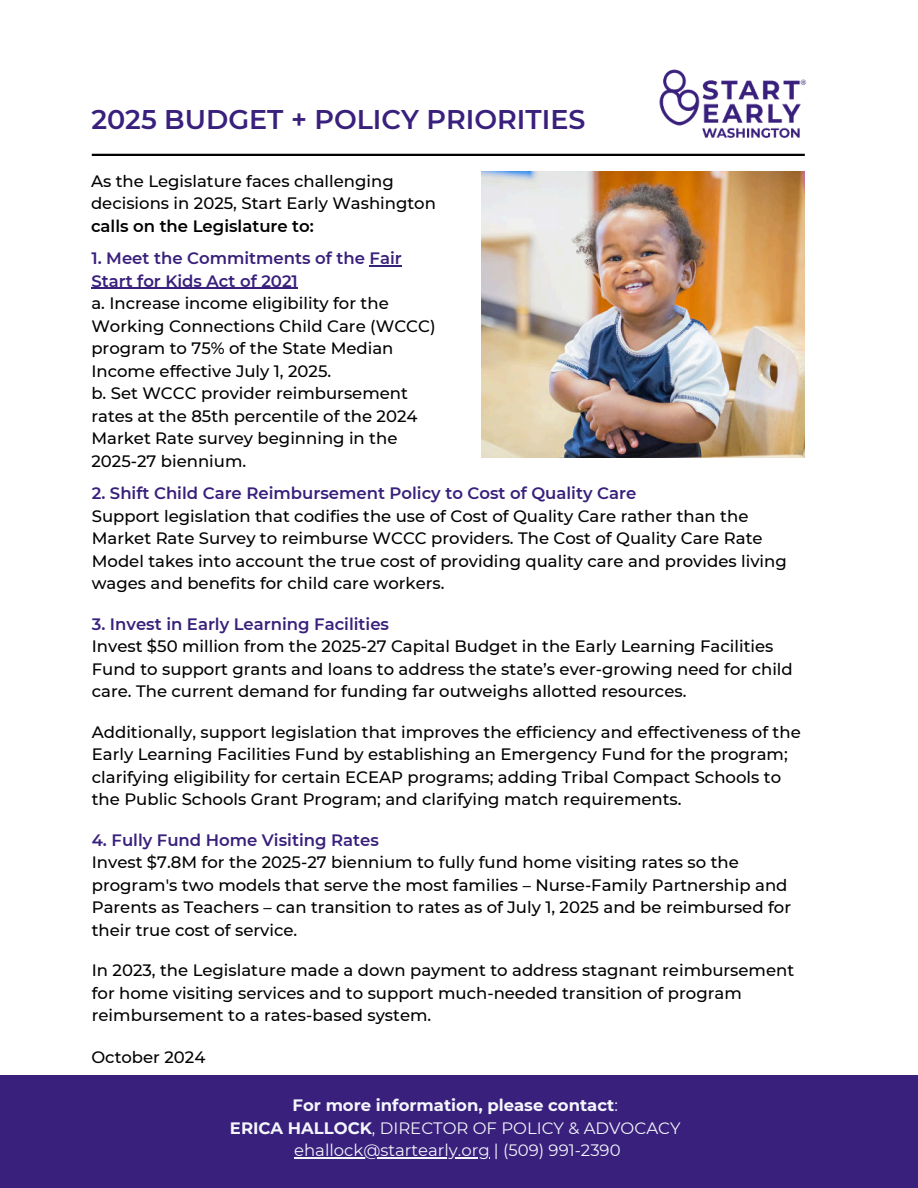
<style>
.page{position:relative;width:918px;height:1188px;background:#fff}
.page>*{position:absolute;margin:0;border:0;box-sizing:border-box;transform-origin:0 0}
.t1{font:600 27px "Montserrat";color:#39207c}
.t2{font:500 16.5px/22.5px "Montserrat";color:#000}
.t3{font:600 16.5px/22.5px "Montserrat";color:#39207c}
.t4{font:16.5px/22.5px "Montserrat";color:#f4f6fc;text-align:center}
.t5{font:600 16.5px "Montserrat";color:#000}
.s1{font-weight:700}
</style>
<div class="page">
<img style="left:650px;top:69px;width:157px;height:85px">
<div style="left:0;top:1075px;width:918px;height:113px;background:#39207c"></div>
<hr style="left:294px;top:1158px;width:196px;height:1px;background:#f4f6fc">
<hr style="left:92px;top:154px;width:713px;height:2px;background:#000">
<img style="left:481px;top:172px;width:323px;height:285px">
<hr style="left:370px;top:265px;width:32px;height:1px;background:#39207c">
<hr style="left:91px;top:288px;width:207px;height:1px;background:#39207c">
<h1 class="t1" style="left:91px;top:101px;width:496px">2025 BUDGET + POLICY PRIORITIES</h1>
<p class="t2" style="left:91px;top:169px;width:346px">As the Legislature faces challenging decisions in 2025, Start Early Washington</p>
<p class="t5" style="left:91px;top:214px;width:224px">calls on the Legislature to:</p>
<p class="t3" style="left:91px;top:246px;width:312px">1. Meet the Commitments of the Fair<br>Start for Kids Act of 2021</p>
<p class="t2" style="left:91px;top:291px;width:346px">a. Increase income eligibility for the Working Connections Child Care (WCCC) program to 75% of the State Median Income effective July 1, 2025.<br>b. Set WCCC provider reimbursement rates at the 85th percentile of the 2024<br>Market Rate survey beginning in the 2025-27 biennium.</p>
<p class="t3" style="left:92px;top:481px;width:546px">2. Shift Child Care Reimbursement Policy to Cost of Quality Care</p>
<p class="t2" style="left:92px;top:504px;width:696px">Support legislation that codifies the use of Cost of Quality Care rather than the Market Rate Survey to reimburse WCCC providers. The Cost of Quality Care Rate Model takes into account the true cost of providing quality care and provides living wages and benefits for child care workers.</p>
<p class="t3" style="left:92px;top:612px;width:299px">3. Invest in Early Learning Facilities</p>
<p class="t2" style="left:92px;top:635px;width:703px">Invest $50 million from the 2025-27 Capital Budget in the Early Learning Facilities<br>Fund to support grants and loans to address the state’s ever-growing need for child care. The current demand for funding far outweighs allotted resources.</p>
<p class="t2" style="left:92px;top:720px;width:710px">Additionally, support legislation that improves the efficiency and effectiveness of the Early Learning Facilities Fund by establishing an Emergency Fund for the program; clarifying eligibility for certain ECEAP programs; adding Tribal Compact Schools to the Public Schools Grant Program; and clarifying match requirements.</p>
<p class="t3" style="left:92px;top:828px;width:289px">4. Fully Fund Home Visiting Rates</p>
<p class="t2" style="left:92px;top:851px;width:701px">Invest $7.8M for the 2025-27 biennium to fully fund home visiting rates so the program's two models that serve the most families – Nurse-Family Partnership and Parents as Teachers – can transition to rates as of July 1, 2025 and be reimbursed for their true cost of service.</p>
<p class="t2" style="left:92px;top:959px;width:704px">In 2023, the Legislature made a down payment to address stagnant reimbursement for home visiting services and to support much-needed transition of program reimbursement to a rates-based system.</p>
<p class="t2" style="left:91px;top:1045px;width:116px">October 2024</p>
<p class="t4" style="left:230px;top:1094px;width:452px"><span class="s1">For more information, please contact</span>:<br><span class="s1">ERICA HALLOCK</span>, DIRECTOR OF POLICY &amp; ADVOCACY ehallock@startearly.org | (509) 991-2390</p>
</div>
